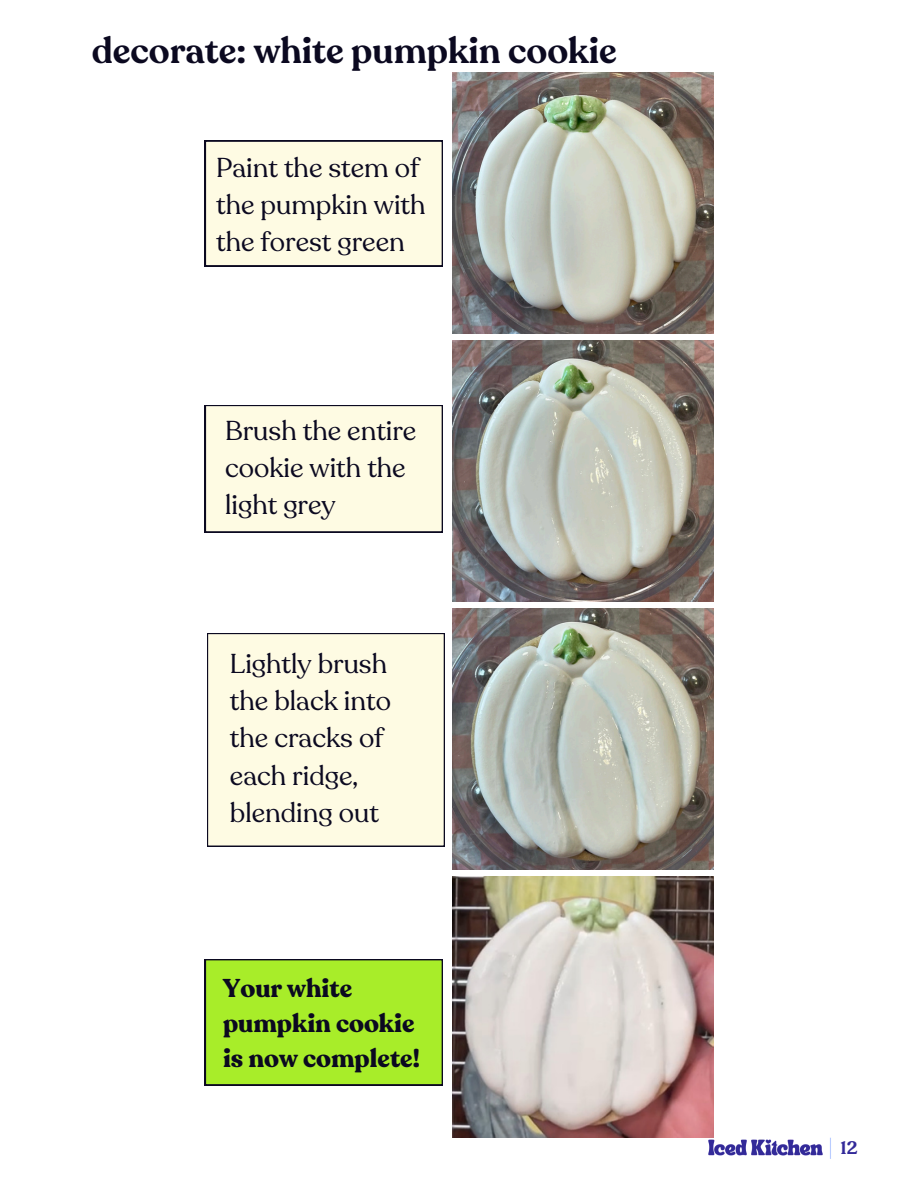
<style>
.page{position:relative;width:918px;height:1188px;background:#fff}
.page>*{position:absolute;margin:0;border:0;box-sizing:border-box;transform-origin:0 0}
.t1{font:600 36px "Recoleta";color:#0b0920}
.t2{font:27px/37.2px "Recoleta";color:#0b0920}
.t3{font:700 25.5px/34.8px "Recoleta";color:#0b0920}
.t4{font:600 18px "Recoleta";color:#332a99}
</style>
<div class="page">
<img style="left:708px;top:1139px;width:115px;height:17px">
<svg style="left:830px;top:1138px;width:1px;height:21px"></svg>
<img style="left:452px;top:73px;width:261px;height:261px">
<img style="left:452px;top:608px;width:261px;height:261px">
<div style="left:205px;top:141px;width:237px;height:125px;background:#fefbe3"></div>
<div style="left:207px;top:633px;width:237px;height:214px;background:#fefbe3"></div>
<img style="left:452px;top:340px;width:261px;height:261px">
<div style="left:205px;top:405px;width:237px;height:127px;background:#fefbe3"></div>
<img style="left:452px;top:876px;width:261px;height:261px">
<div style="left:205px;top:959px;width:237px;height:126px;background:#a8ed29"></div>
<p class="t1" style="left:92px;top:27px;width:527px">decorate: white pumpkin cookie</p>
<p class="t2" style="left:216px;top:150px;width:211px">Paint the stem of the pumpkin with the forest green</p>
<p class="t2" style="left:225px;top:412px;width:193px">Brush the entire cookie with the light grey</p>
<p class="t2" style="left:230px;top:646px;width:163px">Lightly brush the black into the cracks of each ridge, blending out</p>
<p class="t3" style="left:223px;top:971px;width:198px">Your white pumpkin cookie is now complete!</p>
<p class="t4" style="left:841px;top:1136px;width:19px">12</p>
</div>
